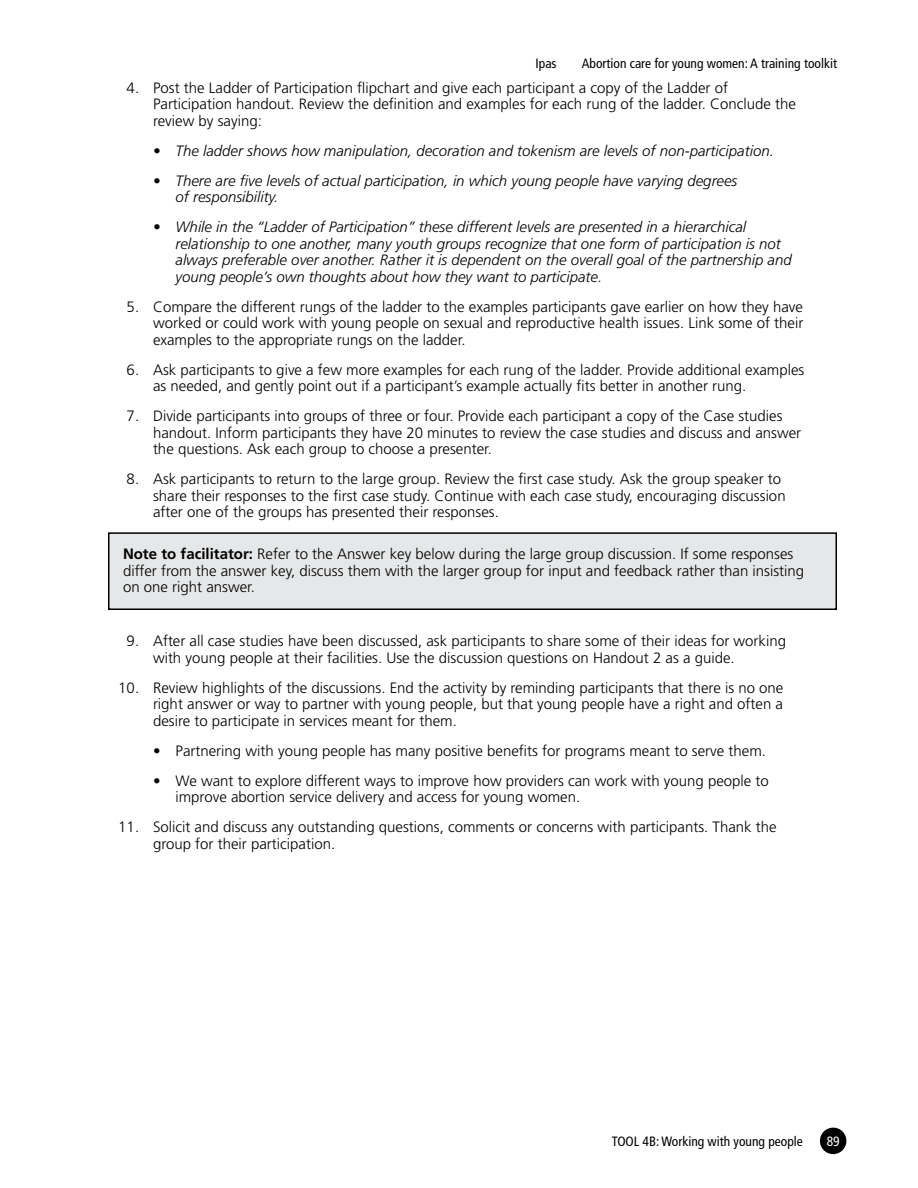
<style>
.page{position:relative;width:918px;height:1188px;background:#fff}
.page>*{position:absolute;margin:0;border:0;box-sizing:border-box;transform-origin:0 0}
.t1{font:300 15px/16.5px "Frutiger";color:#000}
.t2{font:italic 300 15px/16.5px "Frutiger";color:#000}
.t3{font:condensed 13.5px "Frutiger";color:#000}
.t4{font:condensed 13.5px "Frutiger";color:#fff}
.s1{font-weight:700}
</style>
<div class="page">
<div style="left:820px;top:1128px;width:26px;height:26px;background:#000;border-radius:50%"></div>
<div style="left:109px;top:533px;width:727px;height:76px;background:#e6e7e8"></div>
<div style="left:108px;top:532px;width:729px;height:78px;border:2px solid #000"></div>
<p class="t3" style="left:536px;top:55px;width:23px">Ipas</p>
<p class="t3" style="left:582px;top:55px;width:257px">Abortion care for young women: A training toolkit</p>
<p class="t1" style="left:153px;top:79px;width:644px;text-indent:-26px">4. Post the Ladder of Participation flipchart and give each participant a copy of the Ladder of<br>Participation handout. Review the definition and examples for each rung of the ladder. Conclude the review by saying:</p>
<p class="t2" style="left:153px;top:142px;width:622px">• The ladder shows how manipulation, decoration and tokenism are levels of non-participation.</p>
<p class="t2" style="left:176px;top:172px;width:563px;text-indent:-22px">• There are five levels of actual participation, in which young people have varying degrees of responsibility.</p>
<p class="t2" style="left:176px;top:219px;width:618px;text-indent:-22px">• While in the “Ladder of Participation” these different levels are presented in a hierarchical relationship to one another, many youth groups recognize that one form of participation is not always preferable over another. Rather it is dependent on the overall goal of the partnership and young people’s own thoughts about how they want to participate.</p>
<p class="t1" style="left:153px;top:298px;width:652px;text-align:justify;text-indent:-26px">5. Compare the different rungs of the ladder to the examples participants gave earlier on how they have worked or could work with young people on sexual and reproductive health issues. Link some of their examples to the appropriate rungs on the ladder.</p>
<p class="t1" style="left:153px;top:361px;width:653px;text-indent:-26px">6. Ask participants to give a few more examples for each rung of the ladder. Provide additional examples as needed, and gently point out if a participant’s example actually fits better in another rung.</p>
<p class="t1" style="left:153px;top:408px;width:650px;text-indent:-26px">7. Divide participants into groups of three or four. Provide each participant a copy of the Case studies handout. Inform participants they have 20 minutes to review the case studies and discuss and answer the questions. Ask each group to choose a presenter.</p>
<p class="t1" style="left:153px;top:471px;width:634px;text-indent:-26px">8. Ask participants to return to the large group. Review the first case study. Ask the group speaker to share their responses to the first case study. Continue with each case study, encouraging discussion after one of the groups has presented their responses.</p>
<p class="t1" style="left:123px;top:546px;width:683px"><span class="s1">Note to facilitator:</span> Refer to the Answer key below during the large group discussion. If some responses differ from the answer key, discuss them with the larger group for input and feedback rather than insisting on one right answer.</p>
<p class="t1" style="left:153px;top:633px;width:635px;text-indent:-26px">9. After all case studies have been discussed, ask participants to share some of their ideas for working with young people at their facilities. Use the discussion questions on Handout 2 as a guide.</p>
<p class="t1" style="left:153px;top:679px;width:632px;text-align:justify;text-indent:-35px">10. Review highlights of the discussions. End the activity by reminding participants that there is no one right answer or way to partner with young people, but that young people have a right and often a desire to participate in services meant for them.</p>
<p class="t1" style="left:153px;top:742px;width:615px">• Partnering with young people has many positive benefits for programs meant to serve them.</p>
<p class="t1" style="left:176px;top:772px;width:595px;text-indent:-22px">• We want to explore different ways to improve how providers can work with young people to improve abortion service delivery and access for young women.</p>
<p class="t1" style="left:153px;top:819px;width:625px;text-indent:-35px">11. Solicit and discuss any outstanding questions, comments or concerns with participants. Thank the group for their participation.</p>
<p class="t3" style="left:612px;top:1133px;width:192px">TOOL 4B: Working with young people</p>
<p class="t4" style="left:827px;top:1133px;width:14px">89</p>
</div>
